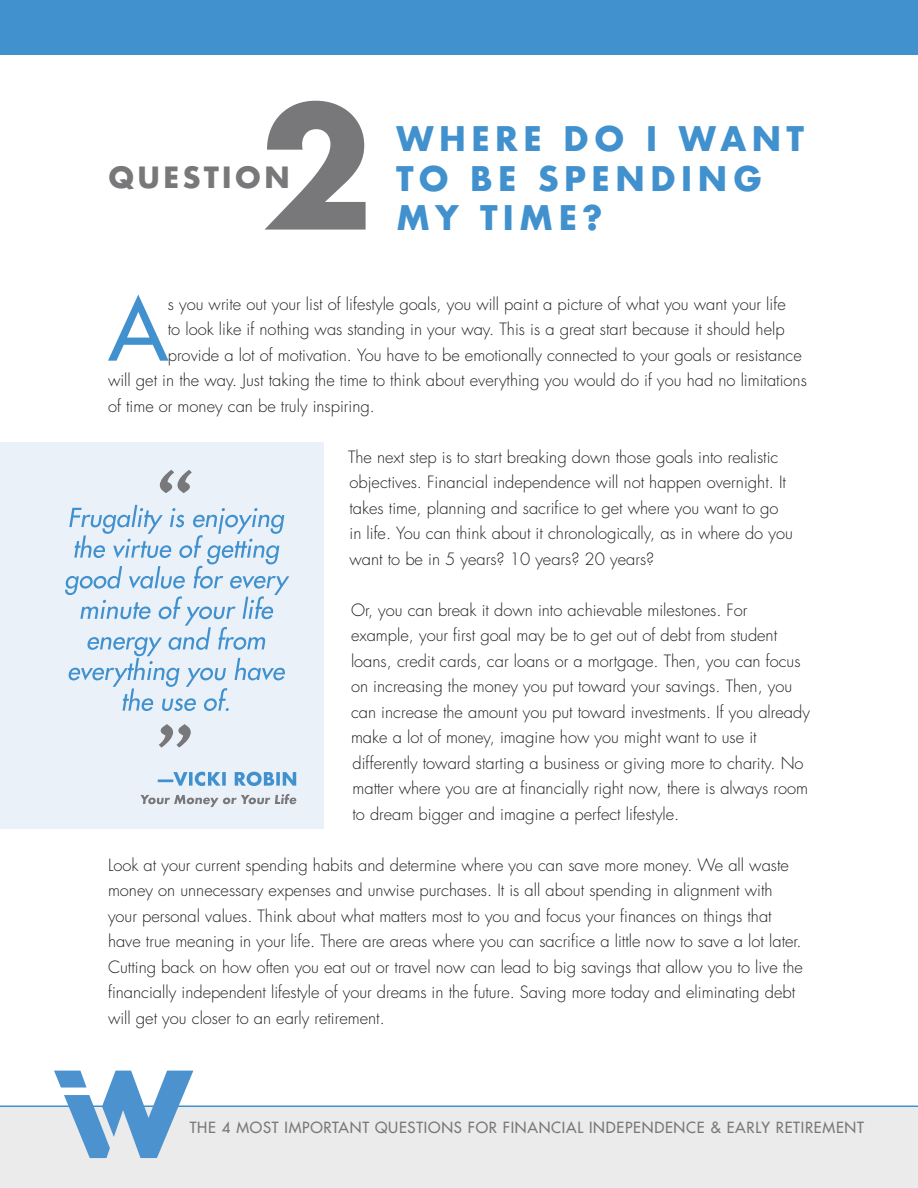
<style>
.page{position:relative;width:918px;height:1188px;background:#fff}
.page>*{position:absolute;margin:0;border:0;box-sizing:border-box;transform-origin:0 0}
.t1{font:700 166.5px "Futura";color:#787779}
.t2{font:84.15px "Futura";color:#4191ce}
.t3{font:700 33px/39.6px "Futura";letter-spacing:.15em;color:#4191ce}
.t4{font:700 28.5px "Futura";letter-spacing:.1em;color:#787779}
.t5{font:300 16.5px/25.5px "Futura";color:#231f20}
.t6{font:15px "Futura";letter-spacing:.05em;color:#787779}
</style>
<div class="page">
<div style="left:0;top:1106px;width:918px;height:82px;background:#ebebeb"></div>
<svg style="left:54px;top:1071px;width:139px;height:87px"></svg>
<div style="left:0;top:0;width:918px;height:55px;background:#4191ce"></div>
<div style="left:0;top:442px;width:324px;height:387px;background:#eaf1f9"></div>
<svg style="left:65px;top:505px;width:224px;height:206px"></svg>
<svg style="left:160px;top:470px;width:32px;height:23px"></svg>
<svg style="left:158px;top:772px;width:138px;height:14px"></svg>
<svg style="left:140px;top:794px;width:156px;height:13px"></svg>
<svg style="left:159px;top:724px;width:32px;height:24px"></svg>
<p class="t1" style="left:260px;top:47px;width:115px">2</p>
<p class="t4" style="left:108px;top:156px;width:183px">QUESTION</p>
<p class="t3" style="left:396px;top:119px;width:410px">WHERE DO I WANT<br>TO BE SPENDING<br>MY TIME?</p>
<p class="t2" style="left:109px;top:275px;width:61px">A</p>
<p class="t5" style="left:168px;top:291px;width:619px">s you write out your list of lifestyle goals, you will paint a picture of what you want your life</p>
<p class="t5" style="left:168px;top:317px;width:618px">to look like if nothing was standing in your way. This is a great start because it should help</p>
<p class="t5" style="left:168px;top:342px;width:635px">provide a lot of motivation. You have to be emotionally connected to your goals or resistance</p>
<p class="t5" style="left:108px;top:368px;width:700px">will get in the way. Just taking the time to think about everything you would do if you had no limitations</p>
<p class="t5" style="left:108px;top:393px;width:268px">of time or money can be truly inspiring.</p>
<p class="t5" style="left:348px;top:444px;width:446px">The next step is to start breaking down those goals into realistic objectives. Financial independence will not happen overnight. It takes time, planning and sacrifice to get where you want to go in life. You can think about it chronologically, as in where do you want to be in 5 years? 10 years? 20 years?</p>
<p class="t5" style="left:351px;top:597px;width:460px">Or, you can break it down into achievable milestones. For example, your first goal may be to get out of debt from student loans, credit cards, car loans or a mortgage. Then, you can focus on increasing the money you put toward your savings. Then, you can increase the amount you put toward investments. If you already make a lot of money, imagine how you might want to use it differently toward starting a business or giving more to charity. No matter where you are at financially right now, there is always room to dream bigger and imagine a perfect lifestyle.</p>
<p class="t5" style="left:108px;top:852px;width:696px">Look at your current spending habits and determine where you can save more money. We all waste money on unnecessary expenses and unwise purchases. It is all about spending in alignment with your personal values. Think about what matters most to you and focus your finances on things that have true meaning in your life. There are areas where you can sacrifice a little now to save a lot later.<br>Cutting back on how often you eat out or travel now can lead to big savings that allow you to live the financially independent lifestyle of your dreams in the future. Saving more today and eliminating debt will get you closer to an early retirement.</p>
<p class="t6" style="left:190px;top:1118px;width:676px">THE 4 MOST IMPORTANT QUESTIONS FOR FINANCIAL INDEPENDENCE &amp; EARLY RETIREMENT</p>
</div>
